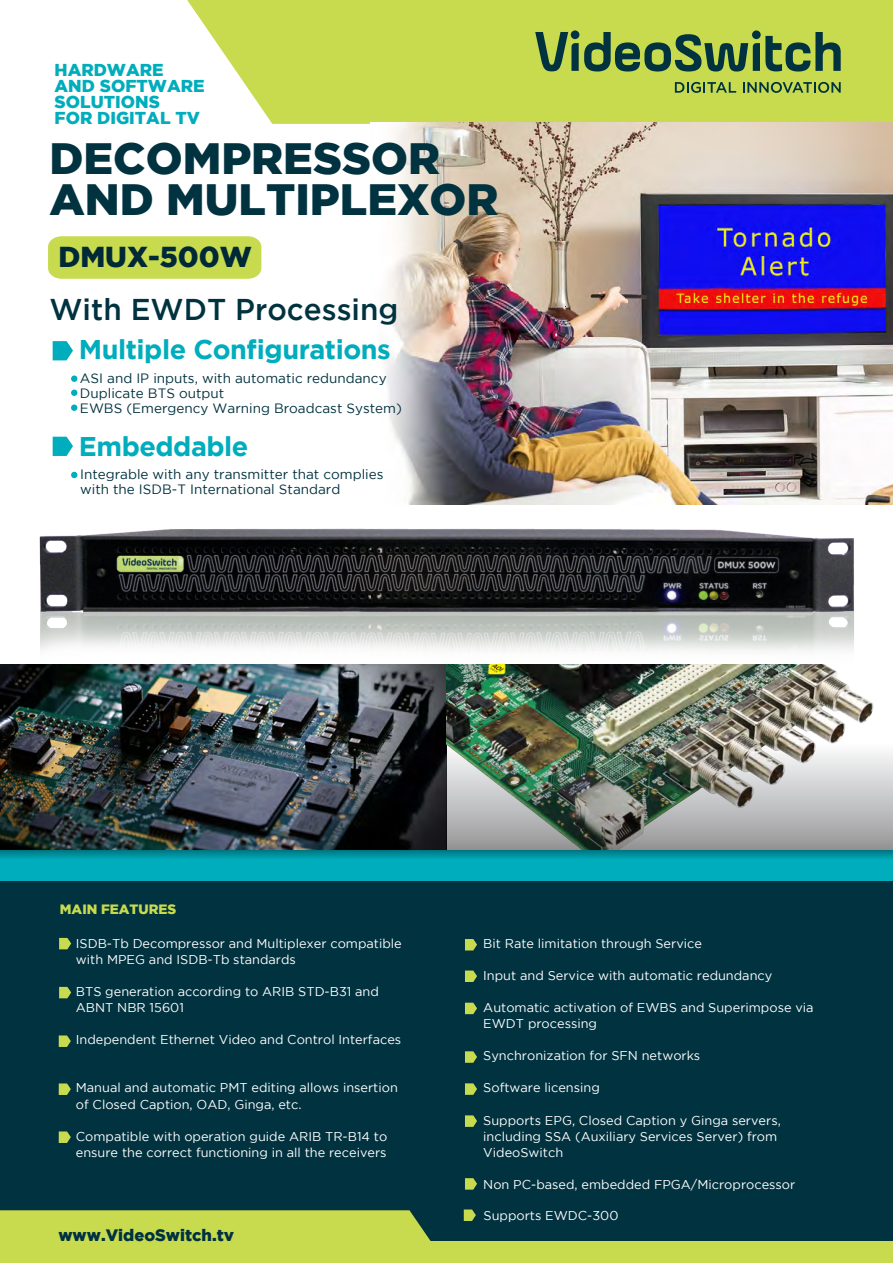
<style>
.page{position:relative;width:893px;height:1263px;background:#fff}
.page>*{position:absolute;margin:0;border:0;box-sizing:border-box;transform-origin:0 0}
.t1{font:900 43.8px/40.8px "Gotham";color:#00323f}
.t2{font:500 30px "Gotham";color:#00323f}
.t3{font:900 28.8px "Gotham";color:#002937}
.t4{font:700 27px "Gotham";letter-spacing:-.02em;color:#00adbc}
.t5{font:900 17.25px/16px "Gotham";color:#00adbc}
.t6{font:900 16.5px "Gotham";color:#00323f}
.t7{font:13.5px/15px "Gotham";color:#00323f}
.t8{font:900 13.5px "Gotham";color:#c8db4f}
.t9{font:12.75px/16px "Gotham";color:#fff}
</style>
<div class="page">
<div style="left:0;top:665px;width:893px;height:597px;background:#00323f"></div>
<div style="left:0;top:1241px;width:893px;height:21px;background:#c8db4f"></div>
<div style="left:0;top:849px;width:893px;height:31px;background:#00adbc"></div>
<svg style="left:187px;top:0;width:706px;height:124px;fill:#c8db4f"></svg>
<div style="left:0;top:1210px;width:431px;height:31px;background:#c8db4f"></div>
<svg style="left:0;top:849px;width:893px;height:9px"></svg>
<svg style="left:752px;top:30px;width:9px;height:9px"></svg>
<svg style="left:535px;top:32px;width:306px;height:40px"></svg>
<svg style="left:675px;top:82px;width:61px;height:11px"></svg>
<svg style="left:743px;top:82px;width:98px;height:11px"></svg>
<img style="left:370px;top:123px;width:523px;height:381px">
<img style="left:0;top:665px;width:447px;height:184px">
<div style="left:447px;top:665px;width:446px;height:184px;background:#fff"></div>
<svg style="left:447px;top:752px;width:446px;height:97px"></svg>
<svg style="left:53px;top:437px;width:20px;height:19px"></svg>
<svg style="left:53px;top:341px;width:20px;height:19px"></svg>
<svg style="left:59px;top:938px;width:12px;height:11px"></svg>
<svg style="left:59px;top:987px;width:12px;height:11px"></svg>
<svg style="left:465px;top:939px;width:12px;height:11px"></svg>
<svg style="left:465px;top:970px;width:12px;height:12px"></svg>
<svg style="left:465px;top:1003px;width:12px;height:11px"></svg>
<svg style="left:465px;top:1051px;width:12px;height:12px"></svg>
<svg style="left:465px;top:1083px;width:12px;height:12px"></svg>
<div style="left:71px;top:375px;width:6px;height:7px;background:#00adbc;border-radius:50%"></div>
<svg style="left:71px;top:390px;width:6px;height:6px"></svg>
<div style="left:48px;top:236px;width:213px;height:43px;background:#c8db4f"></div>
<svg style="left:465px;top:1115px;width:12px;height:12px"></svg>
<div style="left:71px;top:404px;width:6px;height:7px;background:#00adbc;border-radius:50%"></div>
<svg style="left:465px;top:1178px;width:12px;height:11px"></svg>
<svg style="left:464px;top:1209px;width:12px;height:12px"></svg>
<svg style="left:59px;top:1035px;width:12px;height:12px"></svg>
<svg style="left:59px;top:1083px;width:12px;height:12px"></svg>
<svg style="left:59px;top:1131px;width:12px;height:12px"></svg>
<img style="left:28px;top:456px;width:836px;height:332px">
<h3 class="t5" style="left:55px;top:61px;width:152px">HARDWARE<br>AND SOFTWARE<br>SOLUTIONS<br>FOR DIGITAL TV</h3>
<h1 class="t1" style="left:49px;top:137px;width:451px">DECOMPRESSOR<br>AND MULTIPLEXOR</h1>
<h3 class="t3" style="left:58px;top:240px;width:195px">DMUX-500W</h3>
<h2 class="t2" style="left:49px;top:292px;width:350px">With EWDT Processing</h2>
<h3 class="t4" style="left:79px;top:334px;width:313px">Multiple Configurations</h3>
<p class="t7" style="left:80px;top:370px;width:324px">ASI and IP inputs, with automatic redundancy<br>Duplicate BTS output<br>EWBS (Emergency Warning Broadcast System)</p>
<h3 class="t4" style="left:79px;top:431px;width:171px">Embeddable</h3>
<p class="t7" style="left:80px;top:467px;width:305px">Integrable with any transmitter that complies with the ISDB-T International Standard</p>
<p class="t8" style="left:60px;top:902px;width:118px">MAIN FEATURES</p>
<p class="t9" style="left:76px;top:935px;width:327px">ISDB-Tb Decompressor and Multiplexer compatible with MPEG and ISDB-Tb standards</p>
<p class="t9" style="left:76px;top:984px;width:305px">BTS generation according to ARIB STD-B31 and<br>ABNT NBR 15601</p>
<p class="t9" style="left:76px;top:1032px;width:327px">Independent Ethernet Video and Control Interfaces</p>
<p class="t9" style="left:76px;top:1080px;width:324px">Manual and automatic PMT editing allows insertion of Closed Caption, OAD, Ginga, etc.</p>
<p class="t9" style="left:76px;top:1128px;width:313px">Compatible with operation guide ARIB TR-B14 to ensure the correct functioning in all the receivers</p>
<p class="t6" style="left:58px;top:1225px;width:177px">www.VideoSwitch.tv</p>
<p class="t9" style="left:483px;top:935px;width:220px">Bit Rate limitation through Service</p>
<p class="t9" style="left:483px;top:968px;width:291px">Input and Service with automatic redundancy</p>
<p class="t9" style="left:483px;top:1000px;width:332px">Automatic activation of EWBS and Superimpose via<br>EWDT processing</p>
<p class="t9" style="left:483px;top:1048px;width:219px">Synchronization for SFN networks</p>
<p class="t9" style="left:483px;top:1080px;width:118px">Software licensing</p>
<p class="t9" style="left:483px;top:1112px;width:299px">Supports EPG, Closed Caption y Ginga servers, including SSA (Auxiliary Services Server) from<br>VideoSwitch</p>
<p class="t9" style="left:483px;top:1176px;width:314px">Non PC-based, embedded FPGA/Microprocessor</p>
<p class="t9" style="left:484px;top:1207px;width:136px">Supports EWDC-300</p>
</div>
